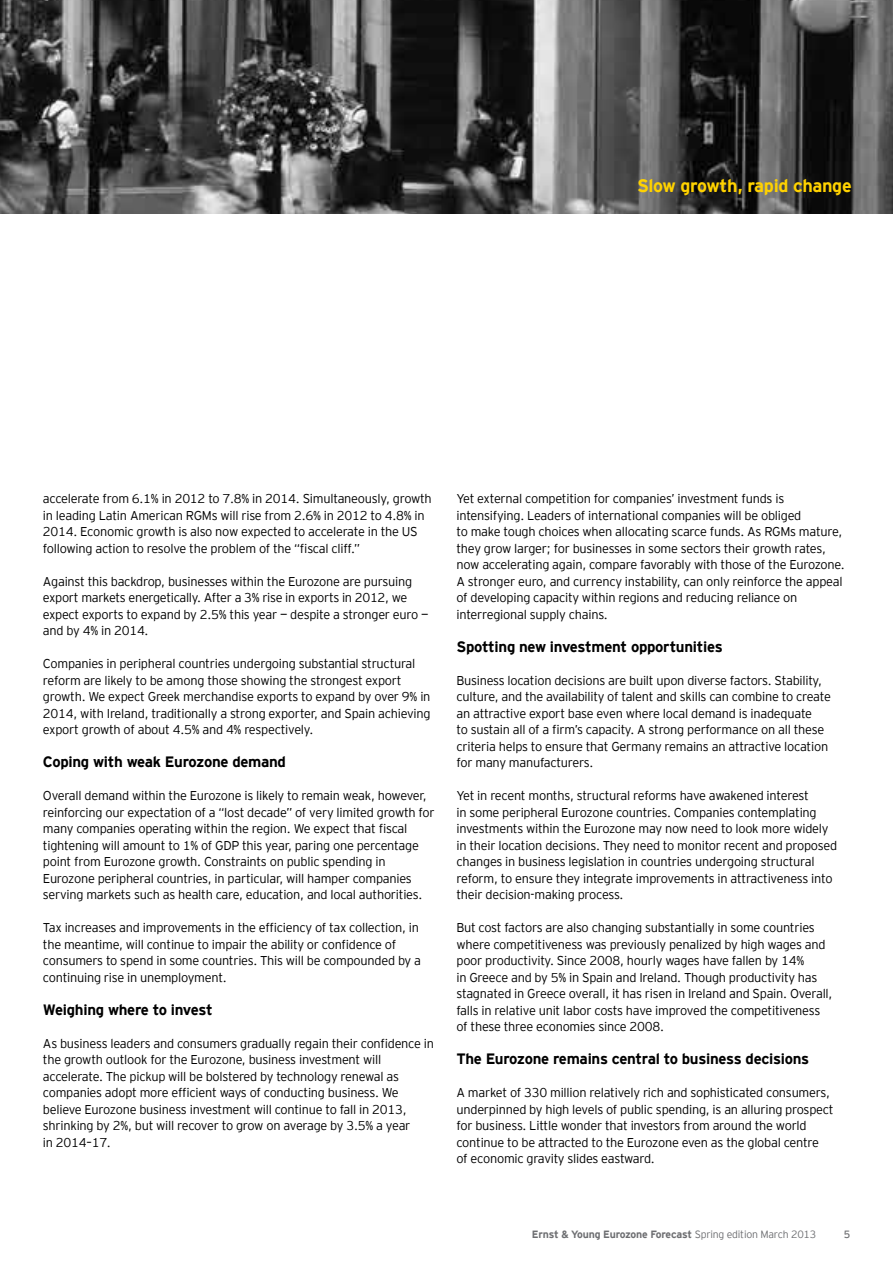
<style>
.page{position:relative;width:893px;height:1263px;background:#fff}
.page>*{position:absolute;margin:0;border:0;box-sizing:border-box;transform-origin:0 0}
.t1{font:700 18px "EY Interstate";letter-spacing:-.02em;color:#ffd200}
.t2{font:700 15px "EY Interstate";letter-spacing:-.02em;color:#000}
.t3{font:300 12.75px/16.5px "EY Interstate";letter-spacing:-.02em;color:#000}
.t4{font:700 10.5px "EY Interstate";letter-spacing:-.02em;color:#6d6e71}
.t5{font:10.5px "EY Interstate";color:#6d6e71}
.s1{font-weight:300}
</style>
<div class="page">
<img style="left:0;top:0;width:893px;height:213px">
<h1 class="t1" style="left:637px;top:175px;width:216px">Slow growth, rapid change</h1>
<p class="t3" style="left:43px;top:491px;width:390px">accelerate from 6.1% in 2012 to 7.8% in 2014. Simultaneously, growth in leading Latin American RGMs will rise from 2.6% in 2012 to 4.8% in 2014. Economic growth is also now expected to accelerate in the US following action to resolve the problem of the “fiscal cliff.”</p>
<p class="t3" style="left:43px;top:573px;width:387px">Against this backdrop, businesses within the Eurozone are pursuing export markets energetically. After a 3% rise in exports in 2012, we expect exports to expand by 2.5% this year — despite a stronger euro — and by 4% in 2014.</p>
<p class="t3" style="left:43px;top:656px;width:389px">Companies in peripheral countries undergoing substantial structural reform are likely to be among those showing the strongest export growth. We expect Greek merchandise exports to expand by over 9% in 2014, with Ireland, traditionally a strong exporter, and Spain achieving export growth of about 4.5% and 4% respectively.</p>
<p class="t2" style="left:43px;top:754px;width:245px">Coping with weak Eurozone demand</p>
<p class="t3" style="left:43px;top:788px;width:393px">Overall demand within the Eurozone is likely to remain weak, however, reinforcing our expectation of a “lost decade” of very limited growth for many companies operating within the region. We expect that fiscal tightening will amount to 1% of GDP this year, paring one percentage point from Eurozone growth. Constraints on public spending in Eurozone peripheral countries, in particular, will hamper companies serving markets such as health care, education, and local authorities.</p>
<p class="t3" style="left:43px;top:920px;width:380px">Tax increases and improvements in the efficiency of tax collection, in the meantime, will continue to impair the ability or confidence of consumers to spend in some countries. This will be compounded by a continuing rise in unemployment.</p>
<p class="t2" style="left:43px;top:1001px;width:171px">Weighing where to invest</p>
<p class="t3" style="left:43px;top:1035px;width:393px">As business leaders and consumers gradually regain their confidence in the growth outlook for the Eurozone, business investment will accelerate. The pickup will be bolstered by technology renewal as companies adopt more efficient ways of conducting business. We believe Eurozone business investment will continue to fall in 2013, shrinking by 2%, but will recover to grow on average by 3.5% a year<br>in 2014–17.</p>
<p class="t3" style="left:456px;top:491px;width:390px">Yet external competition for companies’ investment funds is intensifying. Leaders of international companies will be obliged<br>to make tough choices when allocating scarce funds. As RGMs mature, they grow larger; for businesses in some sectors their growth rates, now accelerating again, compare favorably with those of the Eurozone.<br>A stronger euro, and currency instability, can only reinforce the appeal of developing capacity within regions and reducing reliance on interregional supply chains.</p>
<p class="t2" style="left:456px;top:638px;width:268px">Spotting new investment opportunities</p>
<p class="t3" style="left:456px;top:672px;width:376px">Business location decisions are built upon diverse factors. Stability, culture, and the availability of talent and skills can combine to create an attractive export base even where local demand is inadequate<br>to sustain all of a firm’s capacity. A strong performance on all these criteria helps to ensure that Germany remains an attractive location for many manufacturers.</p>
<p class="t3" style="left:456px;top:788px;width:382px">Yet in recent months, structural reforms have awakened interest<br>in some peripheral Eurozone countries. Companies contemplating investments within the Eurozone may now need to look more widely in their location decisions. They need to monitor recent and proposed changes in business legislation in countries undergoing structural reform, to ensure they integrate improvements in attractiveness into their decision-making process.</p>
<p class="t3" style="left:456px;top:920px;width:377px">But cost factors are also changing substantially in some countries where competitiveness was previously penalized by high wages and poor productivity. Since 2008, hourly wages have fallen by 14%<br>in Greece and by 5% in Spain and Ireland. Though productivity has stagnated in Greece overall, it has risen in Ireland and Spain. Overall, falls in relative unit labor costs have improved the competitiveness of these three economies since 2008.</p>
<p class="t2" style="left:456px;top:1051px;width:354px">The Eurozone remains central to business decisions</p>
<p class="t3" style="left:456px;top:1085px;width:379px">A market of 330 million relatively rich and sophisticated consumers, underpinned by high levels of public spending, is an alluring prospect for business. Little wonder that investors from around the world continue to be attracted to the Eurozone even as the global centre<br>of economic gravity slides eastward.</p>
<p class="t4" style="left:532px;top:1228px;width:286px">Ernst &amp; Young Eurozone Forecast <span class="s1">Spring edition March 2013</span></p>
<p class="t5" style="left:844px;top:1228px;width:8px">5</p>
</div>
